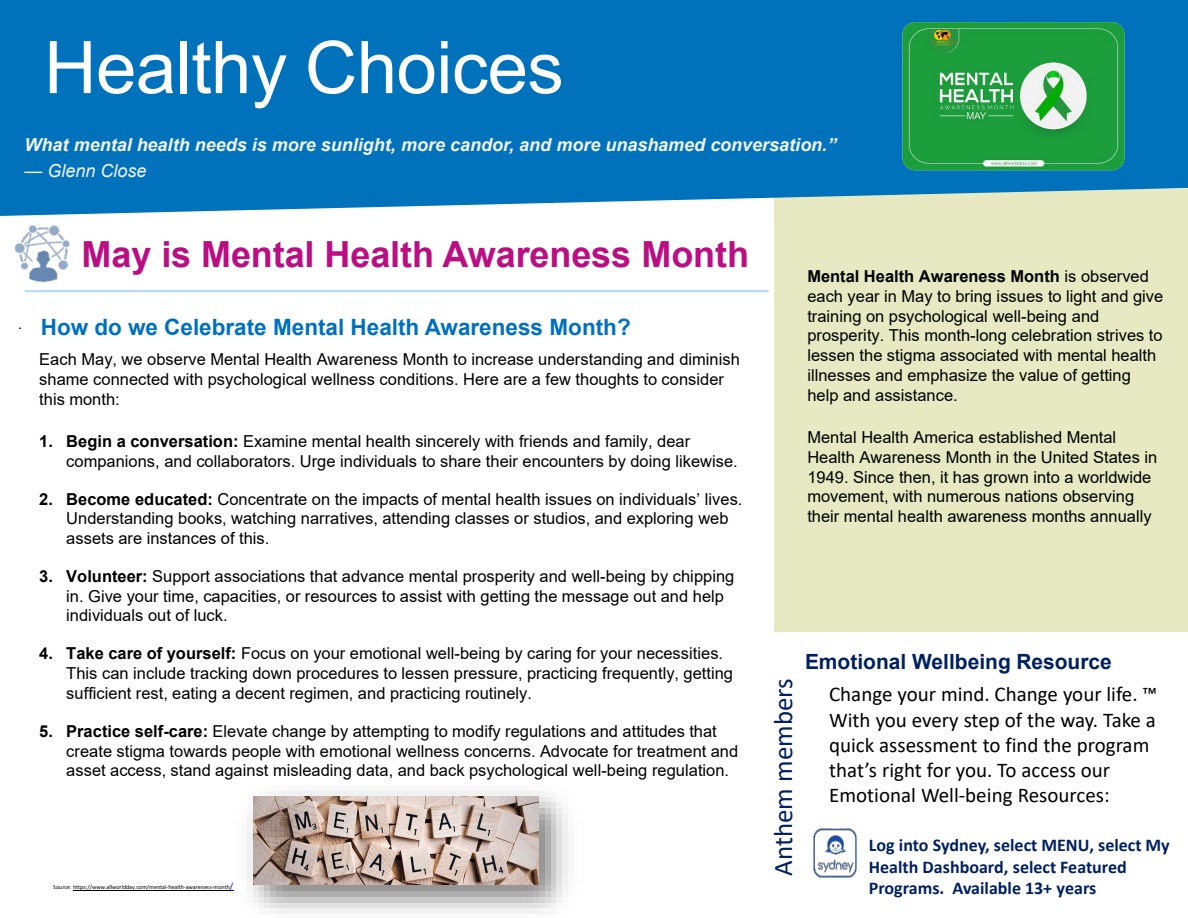
<style>
.page{position:relative;width:1188px;height:918px;background:#fff}
.page>*{position:absolute;margin:0;border:0;box-sizing:border-box;transform-origin:0 0}
.t1{font:72.75px "Arial";letter-spacing:-.01em;color:#fff}
.t2{font:700 36px "Arial";letter-spacing:-.005em;color:#ba0e82}
.t3{font:27px "Calibri";color:#002060}
.t4{font:700 22.5px "Arial";color:#0070c0}
.t5{font:21px/25.2px "Calibri";color:#000}
.t6{font:700 21px "Arial";color:#002060}
.t7{font:700 18px/21.6px "Calibri";color:#002060}
.t8{font:italic 700 18px "Arial";color:#f2f2f2}
.t9{font:italic 18px "Arial";color:#f2f2f2}
.t10{font:16.5px/19.8px "Arial";color:#000}
.t11{font:15px "Arial";color:#000}
.t12{font:6px "Calibri";letter-spacing:-.005em;color:#000}
.s1{font-weight:700}
.s2{font-size:9px;color:#00f}
</style>
<div class="page">
<div style="left:775px;top:189px;width:413px;height:443px;background:#e6e9c2"></div>
<hr style="left:25px;top:290px;width:744px;height:2px;background:#bbdaf3">
<svg style="left:0;top:0;width:1188px;height:216px;background:#127bbe"></svg>
<hr style="left:73px;top:890px;width:157px;height:1px;background:#000">
<img style="left:814px;top:829px;width:43px;height:49px">
<img style="left:14px;top:225px;width:56px;height:58px">
<img style="left:902px;top:22px;width:222px;height:148px">
<img style="left:230px;top:791px;width:338px;height:123px">
<img style="left:253px;top:797px;width:286px;height:88px">
<h2 class="t1" style="left:44px;top:17px;width:521px">Healthy Choices</h2>
<p class="t8" style="left:25px;top:133px;width:813px">What mental health needs is more sunlight, more candor, and more unashamed conversation.”</p>
<p class="t9" style="left:25px;top:159px;width:123px">— Glenn Close</p>
<p class="t11" style="left:18px;top:313px;width:6px">.</p>
<p class="t2" style="left:82px;top:229px;width:669px">May is Mental Health Awareness Month</p>
<p class="t4" style="left:41px;top:311px;width:592px">How do we Celebrate Mental Health Awareness Month?</p>
<p class="t10" style="left:39px;top:349px;width:702px">Each May, we observe Mental Health Awareness Month to increase understanding and diminish shame connected with psychological wellness conditions. Here are a few thoughts to consider this month:</p>
<p class="t10" style="left:66px;top:431px;width:673px;text-indent:-27px"><span class="s1">1. Begin a conversation:</span> Examine mental health sincerely with friends and family, dear companions, and collaborators. Urge individuals to share their encounters by doing likewise.</p>
<p class="t10" style="left:66px;top:489px;width:678px;text-indent:-27px"><span class="s1">2. Become educated:</span> Concentrate on the impacts of mental health issues on individuals’ lives.<br>Understanding books, watching narratives, attending classes or studios, and exploring web assets are instances of this.</p>
<p class="t10" style="left:66px;top:566px;width:670px;text-indent:-27px"><span class="s1">3. Volunteer:</span> Support associations that advance mental prosperity and well-being by chipping in. Give your time, capacities, or resources to assist with getting the message out and help individuals out of luck.</p>
<p class="t10" style="left:66px;top:644px;width:668px;text-indent:-27px"><span class="s1">4. Take care of yourself:</span> Focus on your emotional well-being by caring for your necessities.<br>This can include tracking down procedures to lessen pressure, practicing frequently, getting sufficient rest, eating a decent regimen, and practicing routinely.</p>
<p class="t10" style="left:66px;top:721px;width:674px;text-indent:-27px"><span class="s1">5. Practice self-care:</span> Elevate change by attempting to modify regulations and attitudes that create stigma towards people with emotional wellness concerns. Advocate for treatment and asset access, stand against misleading data, and back psychological well-being regulation.</p>
<p class="t12" style="left:53px;top:883px;width:182px">Source: https://www.allworldday.com/mental-health-awareness-month<span class="s2">/</span></p>
<p class="t10" style="left:807px;top:266px;width:357px"><span class="s1">Mental Health Awareness Month</span> is observed each year in May to bring issues to light and give training on psychological well-being and prosperity. This month-long celebration strives to lessen the stigma associated with mental health illnesses and emphasize the value of getting help and assistance.</p>
<p class="t10" style="left:807px;top:427px;width:351px">Mental Health America established Mental Health Awareness Month in the United States in 1949. Since then, it has grown into a worldwide movement, with numerous nations observing their mental health awareness months annually</p>
<p class="t3" style="left:764px;top:876px;width:199px;rotate:-90deg">Anthem members</p>
<p class="t6" style="left:805px;top:647px;width:308px">Emotional Wellbeing Resource</p>
<p class="t5" style="left:829px;top:681px;width:330px">Change your mind. Change your life. ™</p>
<p class="t5" style="left:829px;top:707px;width:328px">With you every step of the way. Take a quick assessment to find the program that’s right for you. To access our Emotional Well-being Resources:</p>
<p class="t7" style="left:869px;top:834px;width:303px">Log into Sydney, select MENU, select My<br>Health Dashboard, select Featured<br>Programs. Available 13+ years</p>
</div>
